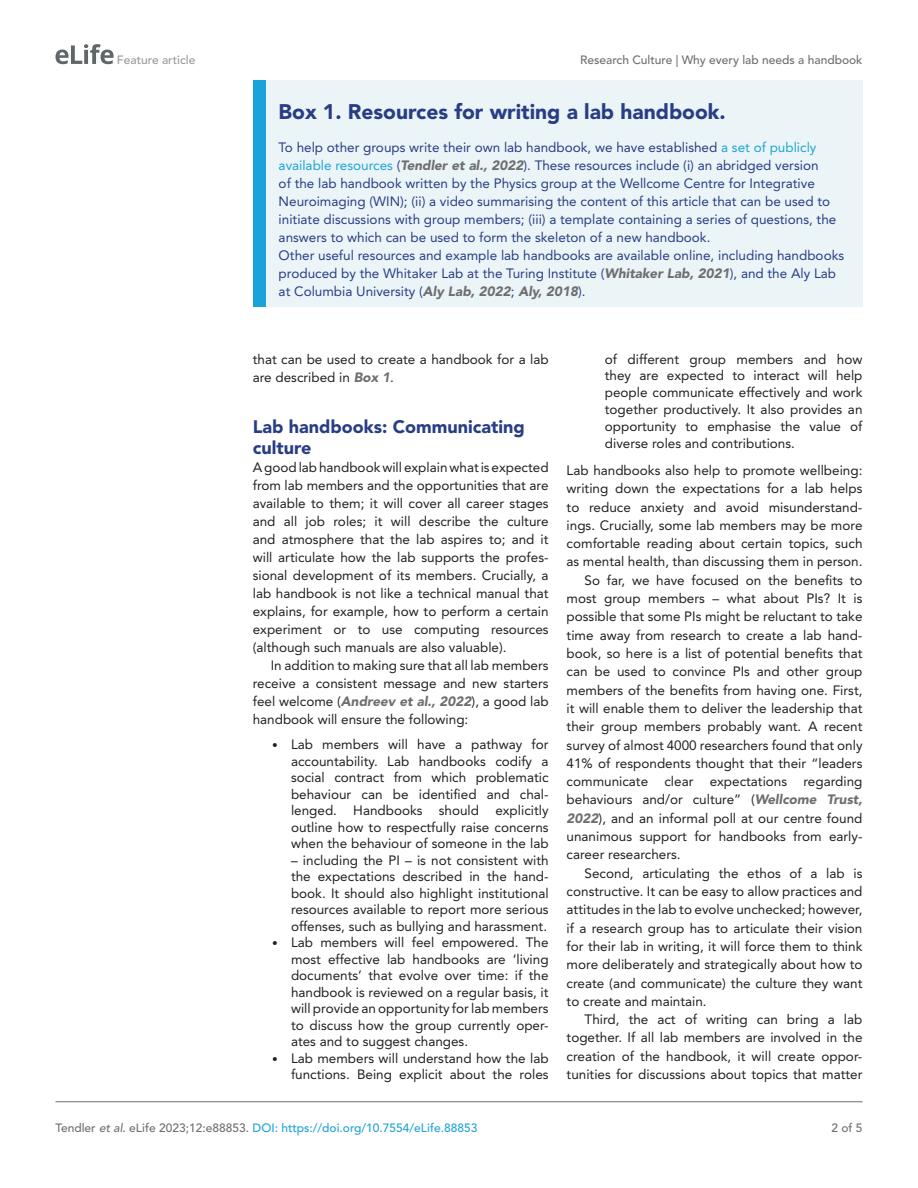
<style>
.page{position:relative;width:918px;height:1188px;background:#fff}
.page>*{position:absolute;margin:0;border:0;box-sizing:border-box;transform-origin:0 0}
.t1{font:900 21px "Avenir LT Std";color:#283d84}
.t2{font:900 18px/21px "Avenir LT Std";color:#283d84}
.t3{font:13.5px/16.5px "Avenir LT Std";color:#231f20;text-align:justify}
.t4{font:13.5px/18px "Avenir LT Std";color:#283d84}
.t5{font:500 12px "Avenir LT Std";color:#1ea4d7}
.t6{font:500 12px "Avenir LT Std";color:#6e6e70}
.t7{font:500 12px "Avenir LT Std";color:#9a9a9a}
.s1{color:#1ea4d7}
.s2{font-weight:900;font-style:italic;color:#6e6e70}
.s3{font-size:11.25px}
.s4{color:#6e6e70}
.s5{font-style:italic;color:#6e6e70}
</style>
<div class="page">
<svg style="left:56px;top:44px;width:58px;height:20px"></svg>
<hr style="left:56px;top:1101px;width:806px;height:1px;background:#6e6e70">
<div style="left:253px;top:80px;width:609px;height:227px;background:#ebf4f7"></div>
<div style="left:253px;top:80px;width:12px;height:227px;background:#1aa3d8"></div>
<p class="t7" style="left:117px;top:53px;width:80px">Feature article</p>
<p class="t6" style="left:580px;top:53px;width:284px">Research Culture | Why every lab needs a handbook</p>
<h1 class="t1" style="left:279px;top:99px;width:449px">Box 1. Resources for writing a lab handbook.</h1>
<p class="t4" style="left:279px;top:139px;width:567px">To help other groups write their own lab handbook, we have established <span class="s1">a set of publicly available resources</span> (<span class="s2">Tendler et al., 2022</span>). These resources include (i) an abridged version<br>of the lab handbook written by the Physics group at the Wellcome Centre for Integrative Neuroimaging (WIN); (ii) a video summarising the content of this article that can be used to initiate discussions with group members; (iii) a template containing a series of questions, the answers to which can be used to form the skeleton of a new handbook.<br>Other useful resources and example lab handbooks are available online, including handbooks produced by the Whitaker Lab at the Turing Institute (<span class="s2">Whitaker Lab, 2021</span>), and the Aly Lab at Columbia University (<span class="s2">Aly Lab, 2022</span>; <span class="s2">Aly, 2018</span>).</p>
<p class="t3" style="left:253px;top:350px;width:297px;line-height:18px">that can be used to create a handbook for a lab are described in <span class="s2">Box 1</span>.</p>
<h2 class="t2" style="left:253px;top:416px;width:273px">Lab handbooks: Communicating culture</h2>
<p class="t3" style="left:253px;top:458px;width:297px;line-height:18px">A good lab handbook will explain what is expected from lab members and the opportunities that are available to them; it will cover all career stages and all job roles; it will describe the culture and atmosphere that the lab aspires to; and it will articulate how the lab supports the profes&shy;sional development of its members. Crucially, a lab handbook is not like a technical manual that explains, for example, how to perform a certain experiment or to use computing resources (although such manuals are also valuable).</p>
<p class="t3" style="left:253px;top:656px;width:297px;line-height:18px;text-indent:18px">In addition to making sure that all lab members receive a consistent message and new starters feel welcome (<span class="s2">Andreev et al., 2022</span>), a good lab handbook will ensure the following:</p>
<p class="t3" style="left:291px;top:736px;width:259px;text-indent:-19px"><span class="s3">•</span> Lab members will have a pathway for accountability. Lab handbooks codify a social contract from which problematic behaviour can be identified and chal&shy;lenged. Handbooks should explicitly outline how to respectfully raise concerns when the behaviour of someone in the lab</p>
<p class="t3" style="left:291px;top:852px;width:259px">– including the PI – is not consistent with the expectations described in the hand&shy;book. It should also highlight institutional resources available to report more serious offenses, such as bullying and harassment.</p>
<p class="t3" style="left:291px;top:934px;width:259px;text-indent:-19px"><span class="s3">•</span> Lab members will feel empowered. The most effective lab handbooks are ‘living documents’ that evolve over time: if the handbook is reviewed on a regular basis, it will provide an opportunity for lab members to discuss how the group currently oper&shy;ates and to suggest changes.</p>
<p class="t3" style="left:272px;top:1050px;width:278px;text-align:right"><span class="s3">•</span> Lab members will understand how the lab functions. Being explicit about the roles</p>
<p class="t3" style="left:605px;top:351px;width:259px">of different group members and how they are expected to interact will help people communicate effectively and work together productively. It also provides an opportunity to emphasise the value of diverse roles and contributions.</p>
<p class="t3" style="left:567px;top:462px;width:297px">Lab handbooks also help to promote wellbeing:</p>
<p class="t3" style="left:567px;top:480px;width:297px">writing down the expectations for a lab helps</p>
<p class="t3" style="left:567px;top:499px;width:297px">to reduce anxiety and avoid misunderstand-</p>
<p class="t3" style="left:567px;top:517px;width:297px">ings. Crucially, some lab members may be more</p>
<p class="t3" style="left:567px;top:535px;width:297px">comfortable reading about certain topics, such</p>
<p class="t3" style="left:567px;top:554px;width:297px">as mental health, than discussing them in person.</p>
<p class="t3" style="left:585px;top:572px;width:279px">So far, we have focused on the benefits to</p>
<p class="t3" style="left:567px;top:590px;width:297px">most group members – what about PIs? It is</p>
<p class="t3" style="left:567px;top:609px;width:297px">possible that some PIs might be reluctant to take</p>
<p class="t3" style="left:567px;top:627px;width:297px">time away from research to create a lab hand-</p>
<p class="t3" style="left:567px;top:645px;width:297px">book, so here is a list of potential benefits that</p>
<p class="t3" style="left:567px;top:664px;width:297px">can be used to convince PIs and other group</p>
<p class="t3" style="left:567px;top:682px;width:297px">members of the benefits from having one. First,</p>
<p class="t3" style="left:567px;top:700px;width:297px">it will enable them to deliver the leadership that</p>
<p class="t3" style="left:567px;top:718px;width:297px">their group members probably want. A recent</p>
<p class="t3" style="left:567px;top:737px;width:297px">survey of almost 4000 researchers found that only</p>
<p class="t3" style="left:567px;top:755px;width:297px">41% of respondents thought that their “leaders</p>
<p class="t3" style="left:567px;top:773px;width:297px">communicate clear expectations regarding</p>
<p class="t3" style="left:567px;top:792px;width:297px">behaviours and/or culture” (<span class="s2">Wellcome Trust,</span></p>
<p class="t3" style="left:567px;top:810px;width:297px"><span class="s2">2022</span>), and an informal poll at our centre found</p>
<p class="t3" style="left:567px;top:828px;width:297px">unanimous support for handbooks from early-</p>
<p class="t3" style="left:567px;top:847px;width:116px">career researchers.</p>
<p class="t3" style="left:585px;top:865px;width:279px">Second, articulating the ethos of a lab is</p>
<p class="t3" style="left:567px;top:883px;width:297px">constructive. It can be easy to allow practices and</p>
<p class="t3" style="left:567px;top:901px;width:297px">attitudes in the lab to evolve unchecked; however,</p>
<p class="t3" style="left:567px;top:920px;width:297px">if a research group has to articulate their vision</p>
<p class="t3" style="left:567px;top:938px;width:297px">for their lab in writing, it will force them to think</p>
<p class="t3" style="left:567px;top:956px;width:297px">more deliberately and strategically about how to</p>
<p class="t3" style="left:567px;top:975px;width:297px">create (and communicate) the culture they want</p>
<p class="t3" style="left:567px;top:993px;width:142px">to create and maintain.</p>
<p class="t3" style="left:585px;top:1011px;width:279px">Third, the act of writing can bring a lab</p>
<p class="t3" style="left:567px;top:1030px;width:297px">together. If all lab members are involved in the</p>
<p class="t3" style="left:567px;top:1048px;width:297px">creation of the handbook, it will create oppor-</p>
<p class="t3" style="left:567px;top:1066px;width:297px">tunities for discussions about topics that matter</p>
<p class="t5" style="left:56px;top:1121px;width:423px"><span class="s4">Tendler</span> <span class="s5">et al</span><span class="s4">. eLife 2023;12:e88853.</span> DOI: https://doi.org/10.7554/eLife.88853</p>
<p class="t6" style="left:831px;top:1121px;width:33px">2 of 5</p>
</div>
